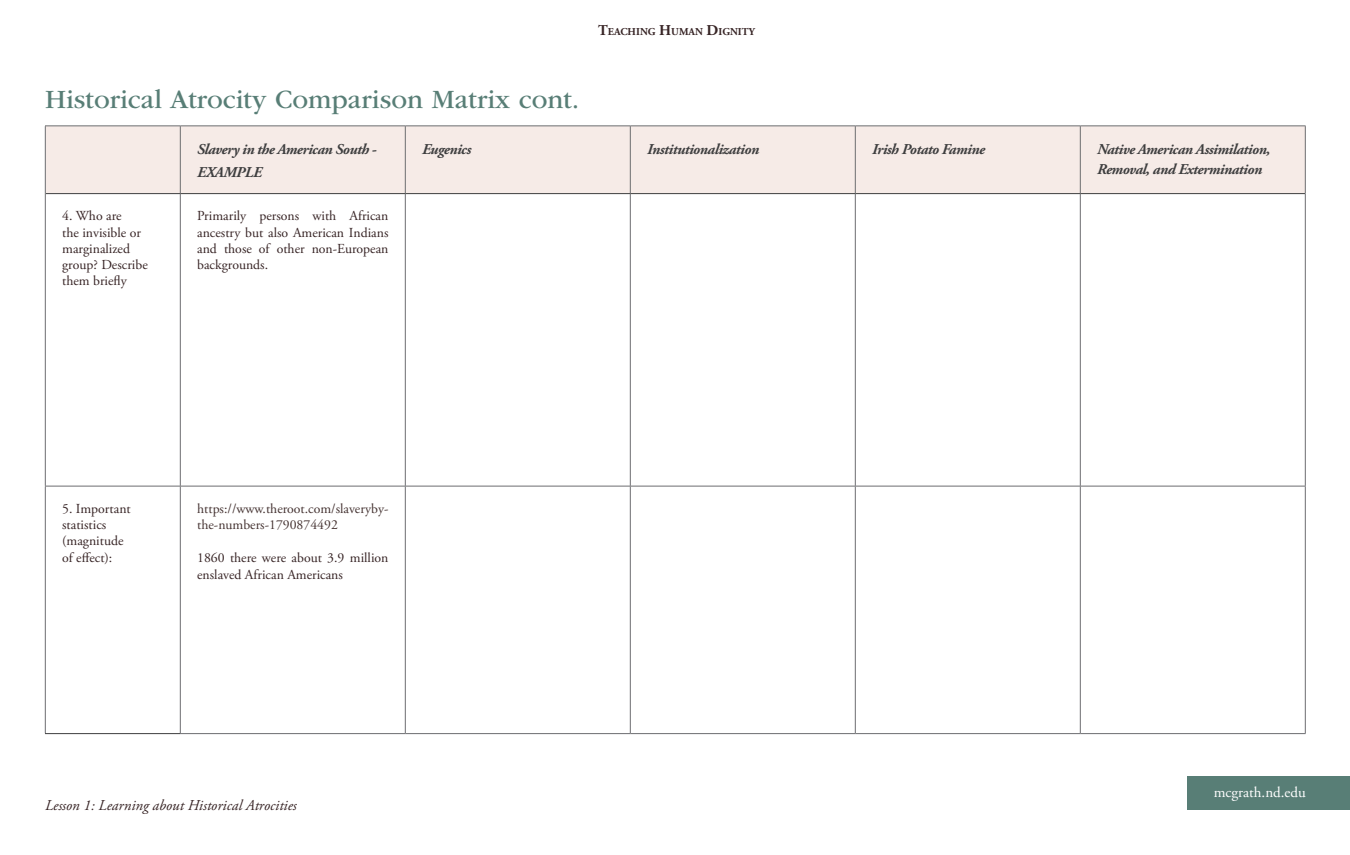
<style>
.page{position:relative;width:1350px;height:855px;background:#fff}
.page>*{position:absolute;margin:0;border:0;box-sizing:border-box;transform-origin:0 0}
.Section_Heading{font:27.5px "ITC Garamond Std";color:#587e76}
.Body_Copy{font:italic 700 15px/20px "Adobe Garamond Pro";letter-spacing:-.03em;color:#3e3e3f}
.t1{font:italic 15px "Adobe Garamond Pro";color:#372425}
.t2{font:15px "Adobe Garamond Pro";color:#fff}
.Body_Copy-2{font:13.75px/16.2px "Adobe Garamond Pro";color:#372425}
.Body_Copy-3{font:13.75px/16.2px "Adobe Garamond Pro";color:#453332}
.t3{font:700 10.5px "Adobe Garamond Pro";color:#372425}
.s1{font-size:15px}
</style>
<div class="page">
<div style="left:1187px;top:777px;width:163px;height:33px;background:#587e76"></div>
<div style="left:46px;top:127px;width:1259px;height:66px;background:#f6ebe7"></div>
<hr style="left:45px;top:126px;width:135px;height:1px;background:#6c6d70">
<hr style="left:45px;top:126px;width:1px;height:68px;background:#6c6d70">
<hr style="left:180px;top:126px;width:225px;height:1px;background:#6c6d70">
<hr style="left:180px;top:126px;width:1px;height:67px;background:#6c6d70">
<hr style="left:405px;top:126px;width:225px;height:1px;background:#6c6d70">
<hr style="left:405px;top:126px;width:1px;height:67px;background:#6c6d70">
<hr style="left:630px;top:126px;width:225px;height:1px;background:#6c6d70">
<hr style="left:630px;top:126px;width:1px;height:67px;background:#6c6d70">
<hr style="left:855px;top:126px;width:225px;height:1px;background:#6c6d70">
<hr style="left:855px;top:126px;width:1px;height:67px;background:#6c6d70">
<hr style="left:1080px;top:126px;width:226px;height:1px;background:#6c6d70">
<hr style="left:1080px;top:126px;width:1px;height:67px;background:#6c6d70">
<hr style="left:1305px;top:126px;width:1px;height:68px;background:#6c6d70">
<hr style="left:630px;top:486px;width:225px;height:1px;background:#6c6d70">
<hr style="left:855px;top:486px;width:225px;height:1px;background:#6c6d70">
<hr style="left:1080px;top:486px;width:226px;height:1px;background:#6c6d70">
<hr style="left:630px;top:733px;width:225px;height:1px;background:#6c6d70">
<hr style="left:855px;top:733px;width:225px;height:1px;background:#6c6d70">
<hr style="left:1080px;top:733px;width:226px;height:1px;background:#6c6d70">
<hr style="left:405px;top:486px;width:225px;height:1px;background:#6c6d70">
<hr style="left:405px;top:733px;width:225px;height:1px;background:#6c6d70">
<hr style="left:180px;top:486px;width:225px;height:1px;background:#6c6d70">
<hr style="left:180px;top:733px;width:225px;height:1px;background:#6c6d70">
<hr style="left:46px;top:193px;width:134px;height:1px;background:#3e3e3f">
<hr style="left:45px;top:194px;width:1px;height:292px;background:#6c6d70">
<hr style="left:180px;top:193px;width:225px;height:1px;background:#3e3e3f">
<hr style="left:180px;top:194px;width:1px;height:292px;background:#6c6d70">
<hr style="left:405px;top:193px;width:225px;height:1px;background:#3e3e3f">
<hr style="left:405px;top:194px;width:1px;height:292px;background:#6c6d70">
<hr style="left:405px;top:486px;width:1px;height:247px;background:#6c6d70">
<hr style="left:630px;top:193px;width:225px;height:1px;background:#3e3e3f">
<hr style="left:855px;top:193px;width:225px;height:1px;background:#3e3e3f">
<hr style="left:1080px;top:193px;width:225px;height:1px;background:#3e3e3f">
<hr style="left:630px;top:194px;width:1px;height:292px;background:#6c6d70">
<hr style="left:630px;top:486px;width:1px;height:247px;background:#6c6d70">
<hr style="left:855px;top:194px;width:1px;height:292px;background:#6c6d70">
<hr style="left:1080px;top:194px;width:1px;height:292px;background:#6c6d70">
<hr style="left:1305px;top:194px;width:1px;height:292px;background:#6c6d70">
<hr style="left:855px;top:486px;width:1px;height:247px;background:#6c6d70">
<hr style="left:1080px;top:486px;width:1px;height:247px;background:#6c6d70">
<hr style="left:1305px;top:486px;width:1px;height:247px;background:#6c6d70">
<hr style="left:45px;top:486px;width:1px;height:247px;background:#6c6d70">
<hr style="left:45px;top:486px;width:135px;height:1px;background:#6c6d70">
<hr style="left:180px;top:486px;width:1px;height:247px;background:#6c6d70">
<hr style="left:45px;top:733px;width:135px;height:1px;background:#3e3e3f">
<p class="t3" style="left:598px;top:25px;width:158px"><span class="s1">T</span>EACHING <span class="s1">H</span>UMAN <span class="s1">D</span>IGNITY</p>
<p class="Section_Heading" style="left:45px;top:84px;width:536px">Historical Atrocity Comparison Matrix cont.</p>
<p class="Body_Copy" style="left:197px;top:139px;width:181px">Slavery in the American South -</p>
<p class="Body_Copy" style="left:197px;top:162px;width:66px">EXAMPLE</p>
<p class="Body_Copy-2" style="left:62px;top:208px;width:87px">4. Who are<br>the invisible or marginalized group? Describe them briefly</p>
<p class="Body_Copy-2" style="left:197px;top:208px;width:193px;text-align:justify">Primarily persons with African ancestry but also American Indians and those of other non-European backgrounds.</p>
<p class="Body_Copy" style="left:422px;top:139px;width:51px">Eugenics</p>
<p class="Body_Copy" style="left:647px;top:139px;width:113px">Institutionalization</p>
<p class="Body_Copy" style="left:872px;top:139px;width:114px">Irish Potato Famine</p>
<p class="Body_Copy" style="left:1097px;top:139px;width:175px">Native American Assimilation,<br>Removal, and Extermination</p>
<p class="Body_Copy-2" style="left:62px;top:501px;width:70px">5. Important statistics (magnitude of effect):</p>
<p class="Body_Copy-3" style="left:197px;top:501px;width:193px">https://www.theroot.com/slaveryby&shy;the-numbers-1790874492</p>
<p class="Body_Copy-2" style="left:197px;top:550px;width:193px">1860 there were about 3.9 million enslaved African Americans</p>
<p class="t1" style="left:45px;top:796px;width:253px">Lesson 1: Learning about Historical Atrocities</p>
<p class="t2" style="left:1214px;top:784px;width:94px">mcgrath.nd.edu</p>
</div>
